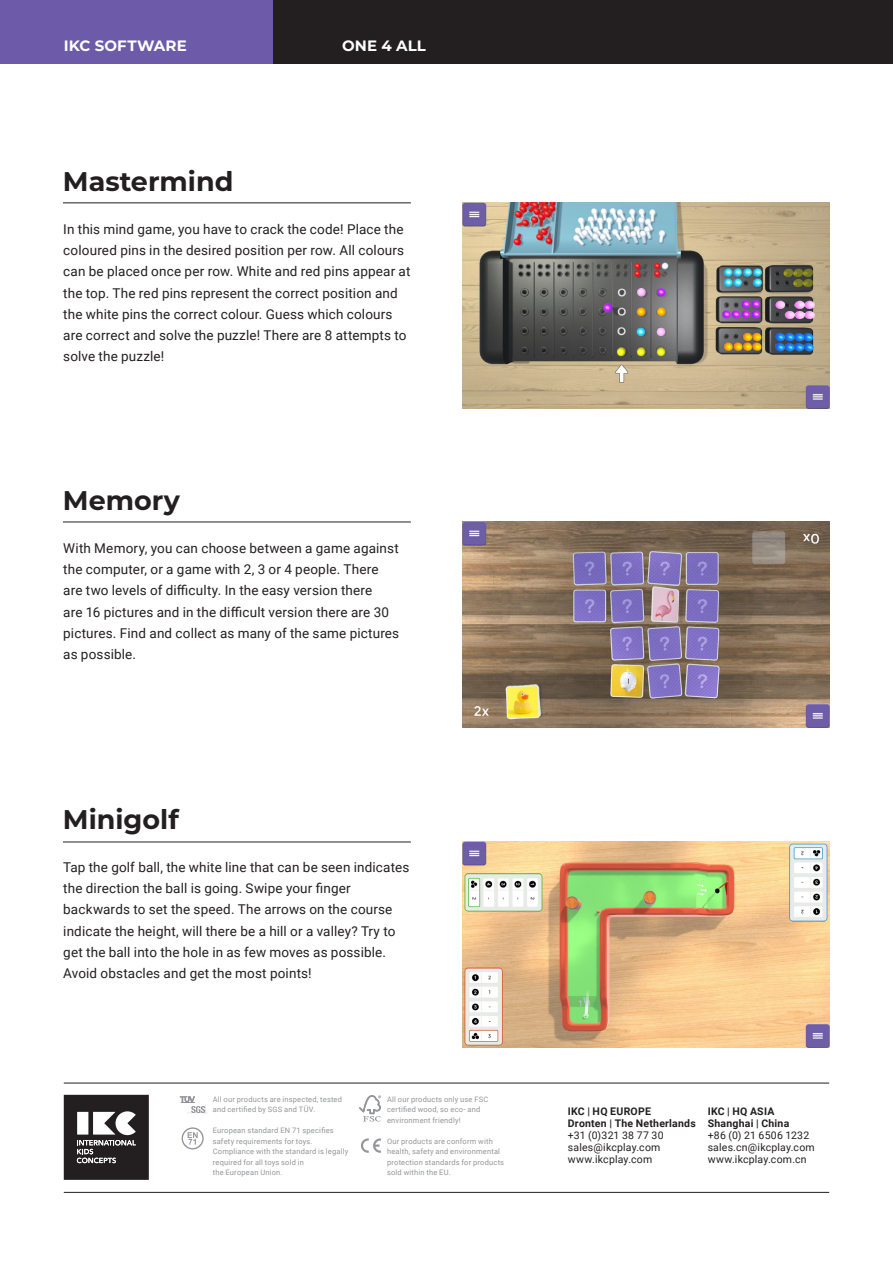
<style>
.page{position:relative;width:893px;height:1263px;background:#fff}
.page>*{position:absolute;margin:0;border:0;box-sizing:border-box;transform-origin:0 0}
.t1{font:700 27px "Montserrat";color:#231f20}
.t2{font:700 15px "Montserrat";letter-spacing:.01em;color:#fff}
.Info{font:13.5px/21.3px "Roboto";letter-spacing:.01em;color:#231f20}
.t3{font:10.5px "Roboto";letter-spacing:.02em;color:#231f20}
.t4{font:700 10.5px "Roboto";letter-spacing:.025em;color:#231f20}
.t5{font:7.5px/10.5px "Roboto";letter-spacing:.025em;color:#939598}
</style>
<div class="page">
<div style="left:273px;top:0;width:620px;height:64px;background:#231f20"></div>
<div style="left:0;top:0;width:273px;height:64px;background:#6d5ba9"></div>
<hr style="left:63px;top:203px;width:348px;height:1px;background:#231f20">
<hr style="left:63px;top:522px;width:348px;height:1px;background:#231f20">
<hr style="left:63px;top:842px;width:348px;height:1px;background:#231f20">
<svg style="left:64px;top:1095px;width:85px;height:85px;background:#4b4849"></svg>
<svg style="left:361px;top:1138px;width:20px;height:15px"></svg>
<svg style="left:359px;top:1095px;width:22px;height:26px"></svg>
<svg style="left:182px;top:1127px;width:22px;height:22px"></svg>
<hr style="left:64px;top:1083px;width:765px;height:1px;background:#231f20">
<hr style="left:64px;top:1192px;width:765px;height:1px;background:#231f20">
<svg style="left:180px;top:1096px;width:28px;height:18px"></svg>
<img style="left:463px;top:203px;width:366px;height:206px">
<img style="left:463px;top:522px;width:366px;height:206px">
<img style="left:463px;top:842px;width:366px;height:206px">
<p class="t2" style="left:64px;top:35px;width:125px">IKC SOFTWARE</p>
<p class="t1" style="left:63px;top:162px;width:172px">Mastermind</p>
<p class="t2" style="left:342px;top:35px;width:85px">ONE 4 ALL</p>
<p class="Info" style="left:63px;top:218px;width:349px">In this mind game, you have to crack the code! Place the coloured pins in the desired position per row. All colours can be placed once per row. White and red pins appear at the top. The red pins represent the correct position and the white pins the correct colour. Guess which colours are correct and solve the puzzle! There are 8 attempts to solve the puzzle!</p>
<p class="t1" style="left:63px;top:481px;width:119px">Memory</p>
<p class="Info" style="left:63px;top:537px;width:337px">With Memory, you can choose between a game against the computer, or a game with 2, 3 or 4 people. There are two levels of difficulty. In the easy version there<br>are 16 pictures and in the difficult version there are 30 pictures. Find and collect as many of the same pictures as possible.</p>
<p class="t1" style="left:63px;top:800px;width:117px">Minigolf</p>
<p class="Info" style="left:63px;top:856px;width:348px">Tap the golf ball, the white line that can be seen indicates the direction the ball is going. Swipe your finger backwards to set the speed. The arrows on the course indicate the height, will there be a hill or a valley? Try to get the ball into the hole in as few moves as possible.<br>Avoid obstacles and get the most points!</p>
<p class="t5" style="left:213px;top:1094px;width:131px">All our products are inspected, tested and certified by SGS and TÜV.</p>
<p class="t5" style="left:213px;top:1125px;width:123px">European standard EN 71 specifies safety requirements for toys.</p>
<p class="t5" style="left:213px;top:1146px;width:137px">Compliance with the standard is legally required for all toys sold in</p>
<p class="t5" style="left:213px;top:1167px;width:71px">the European Union.</p>
<p class="t5" style="left:387px;top:1094px;width:103px">All our products only use FSC</p>
<p class="t5" style="left:387px;top:1104px;width:95px">certified wood, so eco- and</p>
<p class="t5" style="left:387px;top:1115px;width:75px">environment friendly!</p>
<p class="t5" style="left:387px;top:1136px;width:119px">Our products are conform with health, safety and environmental protection standards for products sold within the EU.</p>
<p class="t4" style="left:568px;top:1104px;width:85px">IKC | HQ EUROPE</p>
<p class="t4" style="left:568px;top:1116px;width:129px">Dronten | The Netherlands</p>
<p class="t3" style="left:568px;top:1128px;width:97px">+31 (0)321 38 77 30</p>
<p class="t3" style="left:568px;top:1140px;width:94px">sales@ikcplay.com</p>
<p class="t3" style="left:568px;top:1152px;width:86px">www.ikcplay.com</p>
<p class="t4" style="left:708px;top:1104px;width:68px">IKC | HQ ASIA</p>
<p class="t4" style="left:708px;top:1116px;width:83px">Shanghai | China</p>
<p class="t3" style="left:708px;top:1128px;width:103px">+86 (0) 21 6506 1232</p>
<p class="t3" style="left:708px;top:1140px;width:109px">sales.cn@ikcplay.com</p>
<p class="t3" style="left:708px;top:1152px;width:101px">www.ikcplay.com.cn</p>
</div>
